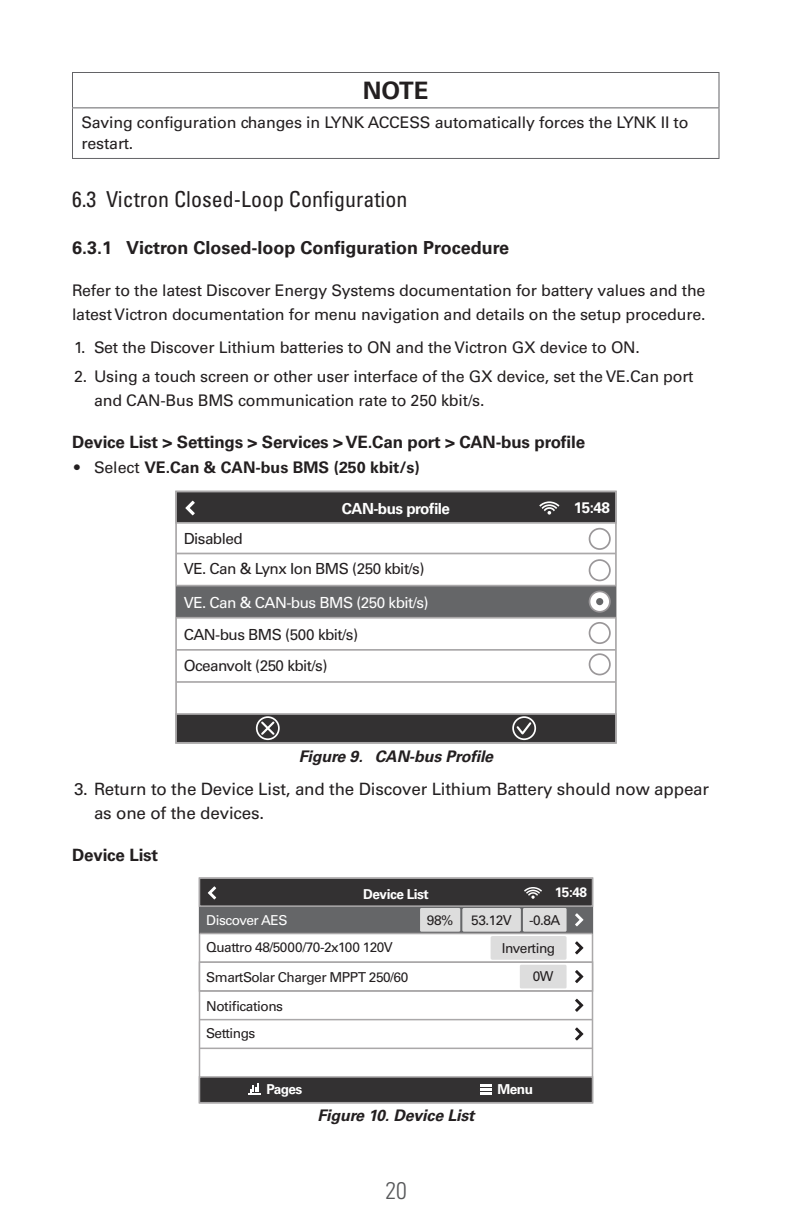
<style>
.page{position:relative;width:792px;height:1224px;background:#fff}
.page>*{position:absolute;margin:0;border:0;box-sizing:border-box;transform-origin:0 0}
.Warning_Header{font:700 24px "Univers LT Std";color:#231f20}
.t1{font:300 condensed 24px "Univers LT Std";color:#57585a}
.t2{font:condensed 22px "Univers LT Std";color:#231f20}
.t3{font:700 18px "Univers LT Std";color:#231f20}
.t4{font:17px/24px "Univers LT Std";letter-spacing:-.01em;color:#231f20}
.Paragraph_Title{font:700 17px "Univers LT Std";letter-spacing:-.01em;color:#231f20}
.Paragraph{font:16px/24px "Univers LT Std";letter-spacing:-.01em;color:#231f20}
.Table_Text{font:16px/21px "Univers LT Std";letter-spacing:-.01em;color:#231f20}
.t5{font:italic 700 16px "Univers LT Std";letter-spacing:-.01em;color:#231f20}
.t6{font:700 16px "Univers LT Std";color:#231f20}
.t7{font:15.4px/31.2px "Univers LT Std";letter-spacing:-.035em;color:#231f20}
.t8{font:700 15.4px "Univers LT Std";letter-spacing:-.035em;color:#fff}
.t9{font:13.6px/28px "Univers LT Std";letter-spacing:-.035em;color:#231f20}
.t10{font:700 13.6px "Univers LT Std";letter-spacing:-.035em;color:#fff}
.s1{font-weight:400}
.s2{color:#fff}
</style>
<div class="page">
<hr style="left:72px;top:107px;width:648px;height:1px;background:#636366">
<hr style="left:72px;top:108px;width:1px;height:50px;background:#636366">
<hr style="left:718px;top:108px;width:2px;height:50px;background:#636366">
<hr style="left:72px;top:158px;width:648px;height:1px;background:#636366">
<hr style="left:72px;top:72px;width:648px;height:1px;background:#636366">
<hr style="left:72px;top:73px;width:1px;height:34px;background:#636366">
<hr style="left:718px;top:73px;width:2px;height:34px;background:#636366">
<div style="left:176px;top:586px;width:440px;height:32px;background:#656668"></div>
<div style="left:176px;top:714px;width:440px;height:29px;background:#333132"></div>
<div style="left:175px;top:713px;width:442px;height:31px;border:2px solid #aaa8a9"></div>
<div style="left:176px;top:492px;width:440px;height:31px;background:#333132"></div>
<div style="left:175px;top:491px;width:442px;height:33px;border:2px solid #aaa8a9"></div>
<svg style="left:185px;top:501px;width:10px;height:14px"></svg>
<svg style="left:539px;top:501px;width:20px;height:14px"></svg>
<div style="left:589px;top:528px;width:22px;height:22px;border:2px solid #9a9799;border-radius:50%"></div>
<div style="left:589px;top:559px;width:22px;height:22px;border:2px solid #9a9799;border-radius:50%"></div>
<div style="left:590px;top:591px;width:20px;height:21px;background:#fff;border-radius:50%"></div>
<div style="left:589px;top:591px;width:22px;height:22px;border:2px solid #9a9799;border-radius:50%"></div>
<div style="left:589px;top:622px;width:22px;height:22px;border:2px solid #9a9799;border-radius:50%"></div>
<div style="left:589px;top:653px;width:22px;height:22px;border:2px solid #9a9799;border-radius:50%"></div>
<hr style="left:176px;top:553px;width:440px;height:1px;background:#aaa8a9">
<hr style="left:176px;top:585px;width:440px;height:1px;background:#aaa8a9">
<hr style="left:176px;top:617px;width:440px;height:2px;background:#aaa8a9">
<hr style="left:176px;top:649px;width:440px;height:2px;background:#aaa8a9">
<hr style="left:176px;top:681px;width:440px;height:2px;background:#aaa8a9">
<div style="left:256px;top:716px;width:24px;height:24px;border:2px solid #fff;border-radius:50%"></div>
<svg style="left:259px;top:720px;width:17px;height:17px"></svg>
<div style="left:512px;top:716px;width:24px;height:24px;border:2px solid #fff;border-radius:50%"></div>
<svg style="left:515px;top:720px;width:18px;height:17px"></svg>
<div style="left:596px;top:598px;width:7px;height:7px;background:#656668;border-radius:50%"></div>
<div style="left:199px;top:906px;width:394px;height:28px;background:#656668"></div>
<div style="left:199px;top:1077px;width:394px;height:26px;background:#333132"></div>
<div style="left:199px;top:1076px;width:394px;height:27px;border:2px solid #aaa8a9"></div>
<div style="left:199px;top:878px;width:394px;height:28px;background:#333132"></div>
<div style="left:199px;top:877px;width:394px;height:30px;border:2px solid #aaa8a9"></div>
<svg style="left:208px;top:886px;width:8px;height:13px"></svg>
<svg style="left:575px;top:913px;width:8px;height:13px"></svg>
<svg style="left:575px;top:941px;width:8px;height:13px"></svg>
<svg style="left:524px;top:887px;width:18px;height:12px"></svg>
<hr style="left:199px;top:933px;width:394px;height:1px;background:#aaa8a9">
<hr style="left:199px;top:961px;width:394px;height:2px;background:#aaa8a9">
<hr style="left:199px;top:990px;width:394px;height:2px;background:#aaa8a9">
<hr style="left:199px;top:1019px;width:394px;height:1px;background:#aaa8a9">
<hr style="left:199px;top:1048px;width:394px;height:1px;background:#aaa8a9">
<div style="left:420px;top:908px;width:40px;height:24px;background:#ddd"></div>
<div style="left:523px;top:908px;width:44px;height:24px;background:#ddd"></div>
<div style="left:462px;top:908px;width:59px;height:24px;background:#ddd;border-radius:2px"></div>
<div style="left:491px;top:936px;width:76px;height:24px;background:#ddd;border-radius:2px"></div>
<div style="left:520px;top:965px;width:47px;height:23px;background:#ddd"></div>
<svg style="left:575px;top:970px;width:8px;height:13px"></svg>
<svg style="left:575px;top:999px;width:8px;height:13px"></svg>
<svg style="left:575px;top:1027px;width:8px;height:14px"></svg>
<svg style="left:480px;top:1084px;width:12px;height:11px"></svg>
<svg style="left:248px;top:1084px;width:13px;height:11px"></svg>
<p class="Warning_Header" style="left:363px;top:76px;width:67px">NOTE</p>
<p class="Table_Text" style="left:82px;top:112px;width:609px">Saving configuration changes in LYNK ACCESS automatically forces the LYNK II to restart.</p>
<p class="t2" style="left:72px;top:185px;width:337px">6.3 Victron Closed-Loop Configuration</p>
<p class="t3" style="left:72px;top:237px;width:439px">6.3.1 Victron Closed-loop Configuration Procedure</p>
<p class="Paragraph" style="left:72px;top:279px;width:635px">Refer to the latest Discover Energy Systems documentation for battery values and the latest Victron documentation for menu navigation and details on the setup procedure.</p>
<p class="Paragraph" style="left:74px;top:336px;width:565px">1. Set the Discover Lithium batteries to ON and the Victron GX device to ON.</p>
<p class="Paragraph" style="left:94px;top:364px;width:601px;text-indent:-20px">2. Using a touch screen or other user interface of the GX device, set the VE.Can port and CAN-Bus BMS communication rate to 250 kbit/s.</p>
<p class="Paragraph_Title" style="left:72px;top:432px;width:515px">Device List &gt; Settings &gt; Services &gt; VE.Can port &gt; CAN-bus profile</p>
<p class="t6" style="left:74px;top:458px;width:347px"><span class="s1">• Select</span> VE.Can &amp; CAN-bus BMS (250 kbit/s)</p>
<p class="t8" style="left:342px;top:500px;width:110px">CAN-bus profile</p>
<p class="t8" style="left:574px;top:498px;width:38px">15:48</p>
<p class="t7" style="left:184px;top:524px;width:242px;line-height:30px">Disabled<br>VE. Can &amp; Lynx Ion BMS (250 kbit/s)</p>
<p class="t7" style="left:184px;top:587px;width:247px"><span class="s2">VE. Can &amp; CAN-bus BMS (250 kbit/s)<br></span>CAN-bus BMS (500 kbit/s)<br>Oceanvolt (250 kbit/s)</p>
<p class="t5" style="left:299px;top:747px;width:196px">Figure 9. CAN-bus Profile</p>
<p class="t4" style="left:94px;top:777px;width:617px;text-indent:-20px">3. Return to the Device List, and the Discover Lithium Battery should now appear as one of the devices.</p>
<p class="Paragraph_Title" style="left:72px;top:845px;width:88px">Device List</p>
<p class="t10" style="left:363px;top:886px;width:67px">Device List</p>
<p class="t10" style="left:555px;top:885px;width:34px">15:48</p>
<p class="t9" style="left:206px;top:907px;width:188px;line-height:26.8px"><span class="s2">Discover AES<br></span>Quattro 48/5000/70-2x100 120V</p>
<p class="t9" style="left:206px;top:964px;width:204px">SmartSolar Charger MPPT 250/60<br>Notifications<br>Settings</p>
<p class="t9" style="left:427px;top:906px;width:28px">98%</p>
<p class="t9" style="left:471px;top:906px;width:91px">53.12V -0.8A</p>
<p class="t9" style="left:502px;top:934px;width:55px">Inverting</p>
<p class="t9" style="left:533px;top:963px;width:22px">0W</p>
<p class="t10" style="left:266px;top:1081px;width:38px">Pages</p>
<p class="t10" style="left:497px;top:1081px;width:37px">Menu</p>
<p class="t5" style="left:317px;top:1106px;width:159px">Figure 10. Device List</p>
<p class="t10" style="left:271px;top:1081px;width:38px">Pages</p>
<p class="t10" style="left:502px;top:1081px;width:37px">Menu</p>
<h1 class="t1" style="left:385px;top:1176px;width:23px">20</h1>
</div>
